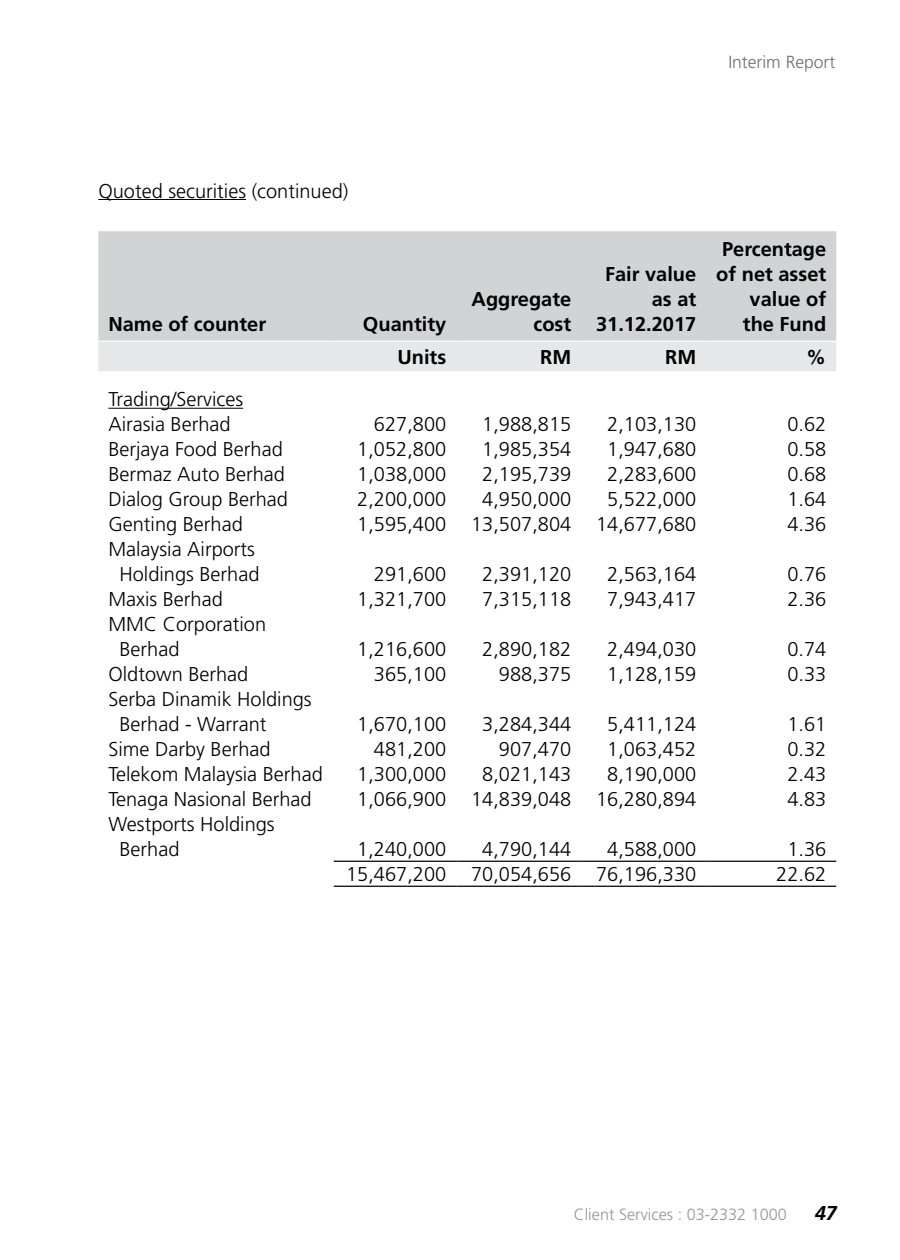
<style>
.page{position:relative;width:900px;height:1260px;background:#fff}
.page>*{position:absolute;margin:0;border:0;box-sizing:border-box;transform-origin:0 0}
.t1{font:300 20px/25px "Frutiger";color:#000}
.t2{font:700 20px/25px "Frutiger";color:#000;text-align:right}
.t3{font:italic 700 20px "Frutiger";color:#000}
.t4{font:300 17.5px "Frutiger";color:#6d6e71}
.t5{font:300 16.25px "Frutiger";color:#939598}
</style>
<div class="page">
<div style="left:98px;top:231px;width:738px;height:110px;background:#d1d3d4"></div>
<div style="left:98px;top:342px;width:738px;height:29px;background:#e6e7e8"></div>
<hr style="left:334px;top:861px;width:122px;height:1px;background:#000">
<hr style="left:456px;top:861px;width:125px;height:1px;background:#000">
<hr style="left:581px;top:861px;width:125px;height:1px;background:#000">
<hr style="left:706px;top:861px;width:130px;height:1px;background:#000">
<hr style="left:334px;top:886px;width:122px;height:1px;background:#000">
<hr style="left:456px;top:886px;width:125px;height:1px;background:#000">
<hr style="left:581px;top:886px;width:125px;height:1px;background:#000">
<hr style="left:706px;top:886px;width:130px;height:1px;background:#000">
<hr style="left:98px;top:199px;width:148px;height:1px;background:#000">
<hr style="left:108px;top:408px;width:135px;height:1px;background:#000">
<p class="t4" style="left:728px;top:52px;width:108px">Interim Report</p>
<p class="t1" style="left:98px;top:178px;width:252px">Quoted securities (continued)</p>
<p class="t2" style="left:108px;top:312px;width:159px">Name of counter</p>
<p class="t2" style="left:363px;top:312px;width:85px">Quantity</p>
<p class="t2" style="left:472px;top:287px;width:101px">Aggregate cost</p>
<p class="t2" style="left:596px;top:262px;width:102px">Fair value as at<br>31.12.2017</p>
<p class="t2" style="left:716px;top:237px;width:112px">Percentage of net asset value of the Fund</p>
<p class="t1" style="left:108px;top:387px;width:136px">Trading/Services<br>Airasia Berhad</p>
<p class="t2" style="left:397px;top:344px;width:50px">Units</p>
<p class="t2" style="left:540px;top:344px;width:33px">RM</p>
<p class="t2" style="left:665px;top:344px;width:33px">RM</p>
<p class="t2" style="left:806px;top:344px;width:21px">%</p>
<p class="t1" style="left:374px;top:412px;width:74px">627,800</p>
<p class="t1" style="left:482px;top:412px;width:90px">1,988,815</p>
<p class="t1" style="left:607px;top:412px;width:90px">2,103,130</p>
<p class="t1" style="left:787px;top:412px;width:40px">0.62</p>
<p class="t1" style="left:108px;top:437px;width:176px">Berjaya Food Berhad</p>
<p class="t1" style="left:357px;top:437px;width:90px">1,052,800</p>
<p class="t1" style="left:482px;top:437px;width:90px">1,985,354</p>
<p class="t1" style="left:607px;top:437px;width:90px">1,947,680</p>
<p class="t1" style="left:787px;top:437px;width:40px">0.58</p>
<p class="t1" style="left:108px;top:462px;width:178px">Bermaz Auto Berhad</p>
<p class="t1" style="left:357px;top:462px;width:90px">1,038,000</p>
<p class="t1" style="left:482px;top:462px;width:90px">2,195,739</p>
<p class="t1" style="left:607px;top:462px;width:90px">2,283,600</p>
<p class="t1" style="left:787px;top:462px;width:40px">0.68</p>
<p class="t1" style="left:108px;top:487px;width:181px">Dialog Group Berhad</p>
<p class="t1" style="left:357px;top:487px;width:90px">2,200,000</p>
<p class="t1" style="left:482px;top:487px;width:90px">4,950,000</p>
<p class="t1" style="left:607px;top:487px;width:90px">5,522,000</p>
<p class="t1" style="left:787px;top:487px;width:40px">1.64</p>
<p class="t1" style="left:108px;top:512px;width:136px">Genting Berhad</p>
<p class="t1" style="left:357px;top:512px;width:340px">1,595,400 13,507,804 14,677,680</p>
<p class="t1" style="left:787px;top:512px;width:40px">4.36</p>
<p class="t1" style="left:108px;top:537px;width:153px;text-align:center">Malaysia Airports<br>Holdings Berhad</p>
<p class="t1" style="left:374px;top:562px;width:74px">291,600</p>
<p class="t1" style="left:482px;top:562px;width:90px">2,391,120</p>
<p class="t1" style="left:607px;top:562px;width:90px">2,563,164</p>
<p class="t1" style="left:787px;top:562px;width:40px">0.76</p>
<p class="t1" style="left:108px;top:587px;width:116px">Maxis Berhad</p>
<p class="t1" style="left:357px;top:587px;width:90px">1,321,700</p>
<p class="t1" style="left:482px;top:587px;width:90px">7,315,118</p>
<p class="t1" style="left:607px;top:587px;width:90px">7,943,417</p>
<p class="t1" style="left:787px;top:587px;width:40px">2.36</p>
<p class="t1" style="left:119px;top:612px;width:148px;text-indent:-11px">MMC Corporation<br>Berhad</p>
<p class="t1" style="left:357px;top:637px;width:90px">1,216,600</p>
<p class="t1" style="left:482px;top:637px;width:90px">2,890,182</p>
<p class="t1" style="left:607px;top:637px;width:90px">2,494,030</p>
<p class="t1" style="left:787px;top:637px;width:40px">0.74</p>
<p class="t1" style="left:108px;top:662px;width:142px">Oldtown Berhad</p>
<p class="t1" style="left:374px;top:662px;width:74px">365,100</p>
<p class="t1" style="left:499px;top:662px;width:74px">988,375</p>
<p class="t1" style="left:607px;top:662px;width:90px">1,128,159</p>
<p class="t1" style="left:787px;top:662px;width:40px">0.33</p>
<p class="t1" style="left:119px;top:687px;width:194px;text-indent:-11px">Serba Dinamik Holdings<br>Berhad - Warrant</p>
<p class="t1" style="left:357px;top:712px;width:90px">1,670,100</p>
<p class="t1" style="left:482px;top:712px;width:90px">3,284,344</p>
<p class="t1" style="left:607px;top:712px;width:90px">5,411,124</p>
<p class="t1" style="left:787px;top:712px;width:40px">1.61</p>
<p class="t1" style="left:108px;top:737px;width:164px">Sime Darby Berhad</p>
<p class="t1" style="left:374px;top:737px;width:74px">481,200</p>
<p class="t1" style="left:499px;top:737px;width:74px">907,470</p>
<p class="t1" style="left:607px;top:737px;width:90px">1,063,452</p>
<p class="t1" style="left:787px;top:737px;width:40px">0.32</p>
<p class="t1" style="left:108px;top:762px;width:216px">Telekom Malaysia Berhad</p>
<p class="t1" style="left:357px;top:762px;width:90px">1,300,000</p>
<p class="t1" style="left:482px;top:762px;width:90px">8,021,143</p>
<p class="t1" style="left:607px;top:762px;width:90px">8,190,000</p>
<p class="t1" style="left:787px;top:762px;width:40px">2.43</p>
<p class="t1" style="left:108px;top:787px;width:205px">Tenaga Nasional Berhad</p>
<p class="t1" style="left:357px;top:787px;width:340px">1,066,900 14,839,048 16,280,894</p>
<p class="t1" style="left:787px;top:787px;width:40px">4.83</p>
<p class="t1" style="left:119px;top:812px;width:157px;text-indent:-11px">Westports Holdings<br>Berhad</p>
<p class="t1" style="left:357px;top:837px;width:90px">1,240,000</p>
<p class="t1" style="left:482px;top:837px;width:90px">4,790,144</p>
<p class="t1" style="left:607px;top:837px;width:90px">4,588,000</p>
<p class="t1" style="left:787px;top:837px;width:40px">1.36</p>
<p class="t1" style="left:346px;top:862px;width:352px">15,467,200 70,054,656 76,196,330</p>
<p class="t1" style="left:776px;top:862px;width:52px">22.62</p>
<p class="t5" style="left:574px;top:1205px;width:215px">Client Services : 03-2332 1000</p>
<p class="t3" style="left:815px;top:1201px;width:24px">47</p>
</div>
